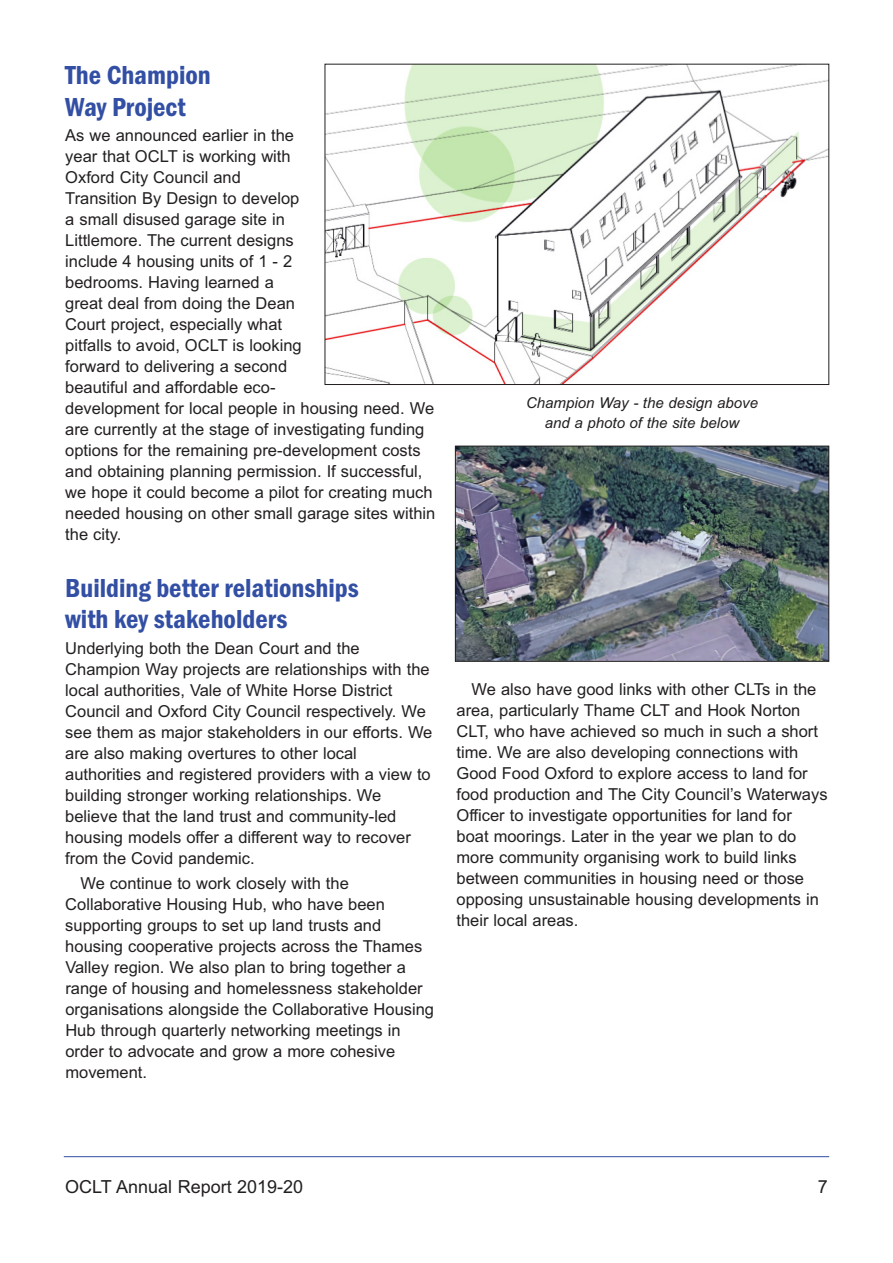
<style>
.page{position:relative;width:893px;height:1263px;background:#fff}
.page>*{position:absolute;margin:0;border:0;box-sizing:border-box;transform-origin:0 0}
.t1{font:600 condensed 27px/31.5px "Franklin Gothic";color:#324fa4}
.t2{font:18px "Arial";color:#231f20}
.t3{font:16.5px/21px "Arial";color:#231f20}
.t4{font:italic 15px/19.5px "Arial";color:#231f20;text-align:center}
</style>
<div class="page">
<hr style="left:64px;top:1156px;width:765px;height:1px;background:#324fa4">
<img style="left:327px;top:66px;width:500px;height:317px">
<div style="left:325px;top:64px;width:504px;height:321px;border:1px solid #231f20"></div>
<img style="left:457px;top:448px;width:370px;height:212px">
<div style="left:455px;top:446px;width:374px;height:216px;border:1px solid #231f20"></div>
<h1 class="t1" style="left:65px;top:59px;width:147px">The Champion<br>Way Project</h1>
<p class="t3" style="left:65px;top:125px;width:372px">As we announced earlier in the<br>year that OCLT is working with<br>Oxford City Council and<br>Transition By Design to develop<br>a small disused garage site in<br>Littlemore. The current designs<br>include 4 housing units of 1 - 2<br>bedrooms. Having learned a<br>great deal from doing the Dean<br>Court project, especially what<br>pitfalls to avoid, OCLT is looking<br>forward to delivering a second<br>beautiful and affordable eco-<br>development for local people in housing need. We are currently at the stage of investigating funding options for the remaining pre-development costs and obtaining planning permission. If successful, we hope it could become a pilot for creating much needed housing on other small garage sites within the city.</p>
<h1 class="t1" style="left:65px;top:572px;width:295px">Building better relationships with key stakeholders</h1>
<p class="t3" style="left:65px;top:637px;width:369px">Underlying both the Dean Court and the Champion Way projects are relationships with the local authorities, Vale of White Horse District Council and Oxford City Council respectively. We see them as major stakeholders in our efforts. We are also making overtures to other local authorities and registered providers with a view to building stronger working relationships. We believe that the land trust and community-led housing models offer a different way to recover from the Covid pandemic.</p>
<p class="t3" style="left:65px;top:873px;width:370px;text-indent:15px">We continue to work closely with the Collaborative Housing Hub, who have been supporting groups to set up land trusts and housing cooperative projects across the Thames Valley region. We also plan to bring together a range of housing and homelessness stakeholder organisations alongside the Collaborative Housing Hub through quarterly networking meetings in order to advocate and grow a more cohesive movement.</p>
<p class="t4" style="left:526px;top:393px;width:233px">Champion Way - the design above and a photo of the site below</p>
<p class="t3" style="left:456px;top:679px;width:373px;text-indent:15px">We also have good links with other CLTs in the area, particularly Thame CLT and Hook Norton CLT, who have achieved so much in such a short time. We are also developing connections with Good Food Oxford to explore access to land for food production and The City Council’s Waterways Officer to investigate opportunities for land for boat moorings. Later in the year we plan to do more community organising work to build links between communities in housing need or those opposing unsustainable housing developments in their local areas.</p>
<p class="t2" style="left:65px;top:1176px;width:239px">OCLT Annual Report 2019-20</p>
<p class="t2" style="left:818px;top:1176px;width:12px">7</p>
</div>
